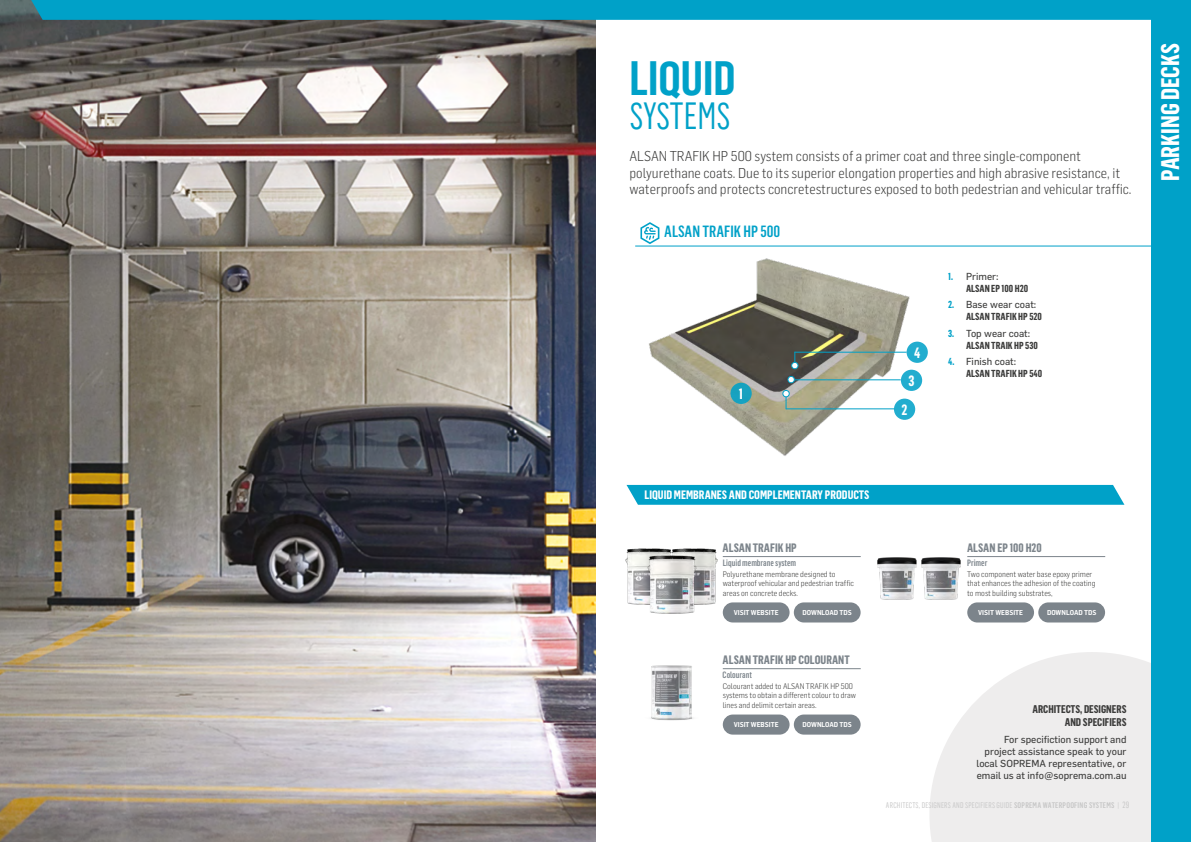
<style>
.page{position:relative;width:1191px;height:842px;background:#fff}
.page>*{position:absolute;margin:0;border:0;box-sizing:border-box;transform-origin:0 0}
.t1{font:600 47px "Flama Condensed";color:#00a1c8}
.t2{font:37px "Flama Condensed";letter-spacing:-.005em;color:#00a1c8}
.t3{font:700 25px "Flama Condensed";color:#fff}
.t4{font:500 16px "Flama Condensed";color:#00a1c8}
.t5{font:700 14.7px "Flama Condensed";color:#fff}
.t6{font:300 14px/16.8px "Flama Semicondensed";color:#3c3c3b}
.t7{font:700 12px "Flama Condensed";color:#7c848b}
.t8{font:700 12px "Flama Condensed";color:#fff}
.t9{font:700 11px/13.2px "Flama Condensed";color:#3c3c3b;text-align:right}
.t10{font:10px/12px "Flama";color:#3c3c3b;text-align:right}
.t11{font:700 10px "Flama Condensed";color:#3c3c3b}
.t12{font:500 9px "Flama Condensed";color:#7c848b}
.t13{font:300 8px/9.6px "Flama Semicondensed";color:#3c3c3b}
.t14{font:8px "Flama Condensed";letter-spacing:.03em;color:#c6c6c6}
.t15{font:600 7px "Flama Semicondensed";color:#fff}
.s1{font-family:"Flama Condensed";font-weight:700;color:#00a1c8}
.s2{font-weight:500}
.s3{font-size:9px}
</style>
<div class="page">
<svg style="left:930px;top:652px;width:221px;height:190px;background:#f0efef"></svg>
<img style="left:651px;top:665px;width:42px;height:56px">
<img style="left:625px;top:548px;width:37px;height:57px">
<img style="left:649px;top:258px;width:263px;height:198px">
<img style="left:0;top:0;width:595px;height:842px">
<div style="left:31px;top:0;width:1120px;height:20px;background:#00a1c8"></div>
<svg style="left:640px;top:222px;width:19px;height:22px"></svg>
<hr style="left:635px;top:246px;width:534px;height:1px;background:#00a1c8">
<div style="left:730px;top:383px;width:21px;height:21px;background:#17a2bf;border-radius:50%"></div>
<div style="left:901px;top:370px;width:21px;height:21px;background:#22adcf;border-radius:50%"></div>
<div style="left:894px;top:399px;width:21px;height:21px;background:#22adcf;border-radius:50%"></div>
<div style="left:906px;top:342px;width:21px;height:21px;background:#22adcf;border-radius:50%"></div>
<hr style="left:794px;top:352px;width:112px;height:1px;background:#00a1c8">
<hr style="left:789px;top:379px;width:111px;height:1px;background:#00a1c8">
<div style="left:791px;top:362px;width:7px;height:7px;background:#fff;border-radius:50%"></div>
<div style="left:791px;top:362px;width:7px;height:7px;border:1px solid #00a1c8;border-radius:50%"></div>
<div style="left:788px;top:376px;width:6px;height:7px;background:#fff;border-radius:50%"></div>
<div style="left:787px;top:376px;width:8px;height:7px;border:1px solid #00a1c8;border-radius:50%"></div>
<hr style="left:786px;top:408px;width:108px;height:1px;background:#00a1c8">
<svg style="left:785px;top:397px;width:1px;height:12px"></svg>
<div style="left:783px;top:390px;width:6px;height:7px;background:#fff;border-radius:50%"></div>
<div style="left:782px;top:390px;width:7px;height:7px;border:1px solid #00a1c8;border-radius:50%"></div>
<svg style="left:626px;top:485px;width:498px;height:20px;background:#08a4c9"></svg>
<img style="left:662px;top:548px;width:63px;height:59px">
<img style="left:639px;top:552px;width:65px;height:62px">
<img style="left:877px;top:557px;width:84px;height:43px">
<hr style="left:723px;top:668px;width:137px;height:1px;background:#7c848b">
<div style="left:723px;top:714px;width:66px;height:21px;background:#7c848b;border-radius:10px"></div>
<div style="left:794px;top:714px;width:66px;height:21px;background:#7c848b;border-radius:10px"></div>
<hr style="left:967px;top:556px;width:138px;height:1px;background:#7c848b">
<hr style="left:723px;top:556px;width:137px;height:1px;background:#7c848b">
<div style="left:967px;top:602px;width:67px;height:20px;background:#7c848b;border-radius:10px"></div>
<div style="left:1038px;top:602px;width:67px;height:20px;background:#7c848b;border-radius:10px"></div>
<div style="left:723px;top:602px;width:66px;height:20px;background:#7c848b;border-radius:10px"></div>
<div style="left:794px;top:602px;width:66px;height:20px;background:#7c848b;border-radius:10px"></div>
<div style="left:1151px;top:0;width:40px;height:842px;background:#00a1c8"></div>
<h1 class="t1" style="left:629px;top:49px;width:108px">LIQUID</h1>
<h2 class="t2" style="left:629px;top:93px;width:102px">SYSTEMS</h2>
<p class="t6" style="left:629px;top:147px;width:503px">ALSAN TRAFIK HP 500 system consists of a primer coat and three single-component polyurethane coats. Due to its superior elongation properties and high abrasive resistance, it waterproofs and protects concretestructures exposed to both pedestrian and vehicular traffic.</p>
<h3 class="t4" style="left:664px;top:222px;width:118px">ALSAN TRAFIK HP 500</h3>
<p class="t10" style="left:948px;top:270px;width:52px"><span class="s1">1.</span> Primer:</p>
<p class="t11" style="left:966px;top:282px;width:64px">ALSAN EP 100 H20</p>
<p class="t10" style="left:948px;top:299px;width:90px"><span class="s1">2.</span> Base wear coat:</p>
<p class="t11" style="left:966px;top:311px;width:77px">ALSAN TRAFIK HP 520</p>
<p class="t10" style="left:948px;top:327px;width:84px"><span class="s1">3.</span> Top wear coat:</p>
<p class="t11" style="left:966px;top:339px;width:73px">ALSAN TRAIK HP 530</p>
<p class="t10" style="left:948px;top:356px;width:70px"><span class="s1">4.</span> Finish coat:</p>
<p class="t11" style="left:966px;top:368px;width:78px">ALSAN TRAFIK HP 540</p>
<h3 class="t5" style="left:739px;top:384px;width:6px">1</h3>
<h3 class="t5" style="left:914px;top:343px;width:8px">4</h3>
<h3 class="t5" style="left:908px;top:371px;width:8px">3</h3>
<h3 class="t8" style="left:644px;top:487px;width:226px">LIQUID MEMBRANES AND COMPLEMENTARY PRODUCTS</h3>
<h3 class="t5" style="left:901px;top:401px;width:7px">2</h3>
<h3 class="t7" style="left:722px;top:540px;width:76px">ALSAN TRAFIK HP</h3>
<p class="t13" style="left:723px;top:569px;width:133px">Polyurethane membrane designed to waterproof vehicular and pedestrian traffic areas on concrete decks.</p>
<p class="t15" style="left:733px;top:608px;width:46px">VISIT WEBSITE</p>
<p class="t15" style="left:802px;top:608px;width:51px">DOWNLOAD TDS</p>
<p class="t15" style="left:978px;top:608px;width:46px">VISIT WEBSITE</p>
<p class="t15" style="left:1047px;top:608px;width:51px">DOWNLOAD TDS</p>
<h3 class="t7" style="left:967px;top:540px;width:76px">ALSAN EP 100 H20</h3>
<p class="t13" style="left:967px;top:569px;width:130px">Two component water base epoxy primer that enhances the adhesion of the coating to most building substrates,</p>
<p class="t12" style="left:723px;top:557px;width:75px">Liquid membrane system</p>
<p class="t12" style="left:967px;top:557px;width:22px">Primer</p>
<h3 class="t7" style="left:722px;top:652px;width:129px">ALSAN TRAFIK HP COLOURANT</h3>
<p class="t13" style="left:723px;top:681px;width:135px">Colourant added to ALSAN TRAFIK HP 500 systems to obtain a different colour to draw lines and delimit certain areas.</p>
<p class="t15" style="left:733px;top:720px;width:46px">VISIT WEBSITE</p>
<p class="t15" style="left:802px;top:720px;width:51px">DOWNLOAD TDS</p>
<p class="t12" style="left:722px;top:669px;width:31px">Colourant</p>
<h3 class="t9" style="left:1032px;top:702px;width:96px">ARCHITECTS, DESIGNERS<br>AND SPECIFIERS</h3>
<p class="t10" style="left:976px;top:733px;width:152px">For specifiction support and project assistance speak to your local SOPREMA representative, or email us at info@soprema.com.au</p>
<p class="t14" style="left:886px;top:800px;width:245px">ARCHITECTS, DESIGNERS AND SPECIFIERS GUIDE <span class="s2">SOPREMA WATERPOOFING SYSTEMS</span> | <span class="s3">29</span></p>
<h3 class="t3" style="left:1154px;top:181px;width:139px;rotate:-90deg">PARKING DECKS</h3>
</div>
